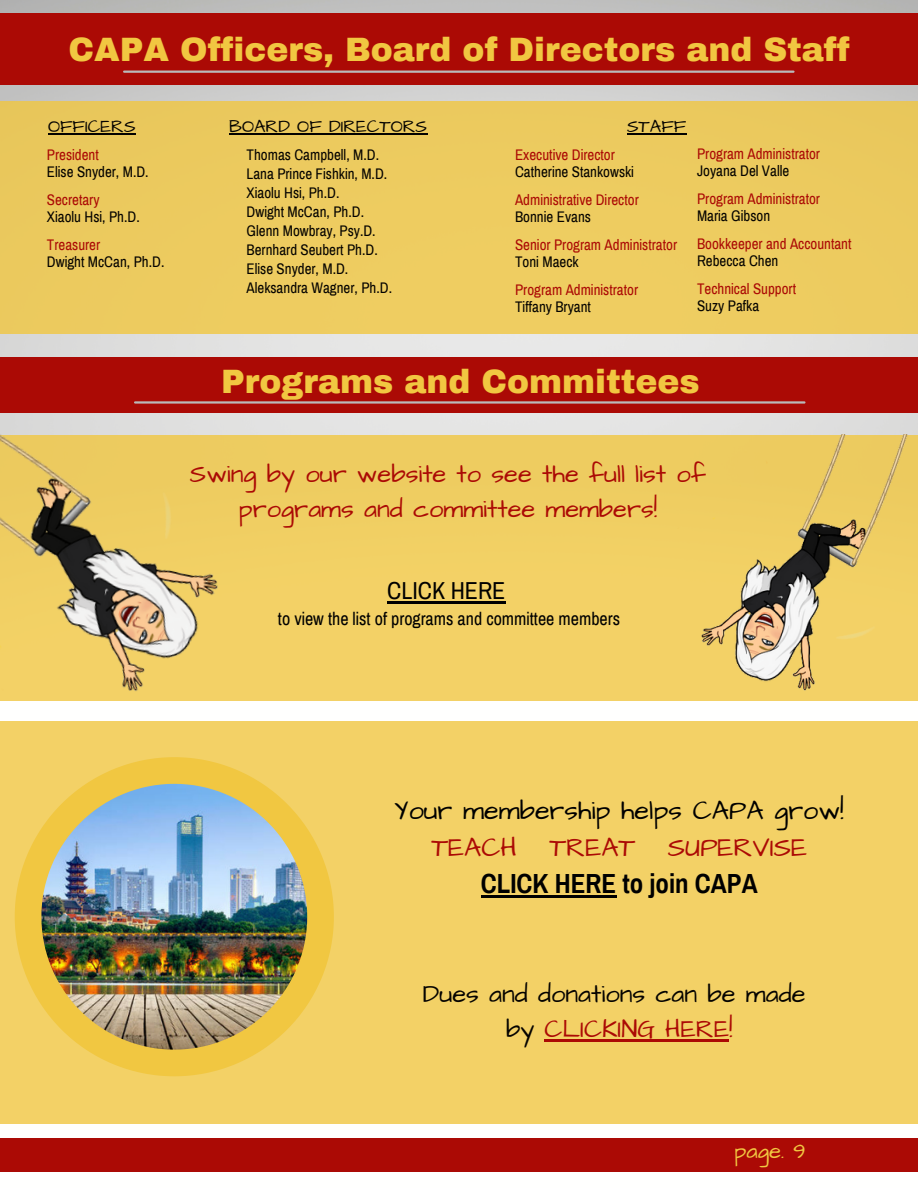
<style>
.page{position:relative;width:918px;height:1188px;background:#fff}
.page>*{position:absolute;margin:0;border:0;box-sizing:border-box;transform-origin:0 0}
.t1{font:900 33px "Archivo";color:#f1c741}
.t2{font:27px "Architects Daughter";color:#000}
.t3{font:27px "Architects Daughter";color:#ab0a05}
.t4{font:700 27px "Archivo Narrow";color:#000}
.t5{font:25.5px/34.8px "Architects Daughter";color:#ab0a05;text-align:center}
.t6{font:25.5px/34.8px "Architects Daughter";color:#050300;text-align:center}
.t7{font:24px "Archivo Narrow";color:#000}
.t8{font:22.2px "Architects Daughter";color:#f1c741}
.t9{font:18px "Archivo Narrow";color:#000}
.t10{font:18px "Architects Daughter";color:#050300}
.t11{font:15px/19.2px "Archivo Narrow";color:#050300}
.t12{font:15px "Archivo Narrow";color:#ab0a05}
.s1{color:#ab0a05}
</style>
<div class="page">
<img style="left:0;top:0;width:918px;height:701px">
<div style="left:0;top:1138px;width:918px;height:34px;background:#ab0a05"></div>
<div style="left:0;top:13px;width:918px;height:72px;background:#ab0a05"></div>
<hr style="left:124px;top:71px;width:670px;height:2px;background:#bababa">
<div style="left:0;top:102px;width:918px;height:232px;background:#edcb5f"></div>
<div style="left:0;top:357px;width:918px;height:55px;background:#ab0a05"></div>
<hr style="left:135px;top:401px;width:669px;height:3px;background:#bababa">
<div style="left:0;top:435px;width:918px;height:265px;background:#f3d165"></div>
<img style="left:640px;top:435px;width:278px;height:266px">
<div style="left:0;top:721px;width:918px;height:403px;background:#f3d166"></div>
<img style="left:0;top:412px;width:271px;height:289px">
<hr style="left:627px;top:133px;width:59px;height:2px;background:#050300">
<hr style="left:48px;top:133px;width:88px;height:2px;background:#050300">
<hr style="left:229px;top:133px;width:198px;height:2px;background:#050300">
<hr style="left:387px;top:601px;width:118px;height:2px;background:#000">
<svg style="left:15px;top:757px;width:319px;height:319px"></svg>
<img style="left:41px;top:784px;width:266px;height:265px">
<hr style="left:481px;top:896px;width:135px;height:2px;background:#000">
<hr style="left:545px;top:1040px;width:184px;height:2px;background:#ab0a05">
<h1 class="t1" style="left:68px;top:32px;width:783px">CAPA Officers, Board of Directors and Staff</h1>
<p class="t10" style="left:48px;top:115px;width:89px">OFFICERS</p>
<p class="t10" style="left:229px;top:115px;width:199px">BOARD OF DIRECTORS</p>
<p class="t10" style="left:627px;top:115px;width:61px">STAFF</p>
<p class="t12" style="left:47px;top:146px;width:53px">President</p>
<p class="t11" style="left:47px;top:162px;width:103px">Elise Snyder, M.D.</p>
<p class="t12" style="left:47px;top:191px;width:54px">Secretary</p>
<p class="t11" style="left:47px;top:207px;width:94px">Xiaolu Hsi, Ph.D.</p>
<p class="t12" style="left:47px;top:236px;width:55px">Treasurer</p>
<p class="t11" style="left:47px;top:252px;width:119px">Dwight McCan, Ph.D.</p>
<p class="t11" style="left:247px;top:145px;width:147px">Thomas Campbell, M.D.<br>Lana Prince Fishkin, M.D.<br>Xiaolu Hsi, Ph.D.<br>Dwight McCan, Ph.D.<br>Glenn Mowbray, Psy.D.<br>Bernhard Seubert Ph.D.<br>Elise Snyder, M.D.<br>Aleksandra Wagner, Ph.D.</p>
<p class="t12" style="left:515px;top:146px;width:101px">Executive Director</p>
<p class="t11" style="left:515px;top:162px;width:120px">Catherine Stankowski</p>
<p class="t12" style="left:515px;top:191px;width:125px">Administrative Director</p>
<p class="t11" style="left:515px;top:207px;width:77px">Bonnie Evans</p>
<p class="t12" style="left:515px;top:236px;width:163px">Senior Program Administrator</p>
<p class="t11" style="left:515px;top:252px;width:65px">Toni Maeck</p>
<p class="t12" style="left:515px;top:281px;width:125px">Program Administrator</p>
<p class="t11" style="left:515px;top:297px;width:77px">Tiffany Bryant</p>
<p class="t12" style="left:697px;top:145px;width:124px">Program Administrator</p>
<p class="t11" style="left:697px;top:161px;width:94px">Joyana Del Valle</p>
<p class="t12" style="left:697px;top:190px;width:124px">Program Administrator</p>
<p class="t11" style="left:697px;top:206px;width:75px">Maria Gibson</p>
<p class="t12" style="left:697px;top:235px;width:156px">Bookkeeper and Accountant</p>
<p class="t11" style="left:697px;top:251px;width:83px">Rebecca Chen</p>
<p class="t12" style="left:697px;top:280px;width:101px">Technical Support</p>
<p class="t11" style="left:697px;top:296px;width:64px">Suzy Pafka</p>
<h1 class="t1" style="left:221px;top:364px;width:480px">Programs and Committees</h1>
<h3 class="t5" style="left:190px;top:457px;width:517px">Swing by our website to see the full list of programs and committee members!</h3>
<h3 class="t7" style="left:387px;top:578px;width:120px">CLICK HERE</h3>
<p class="t9" style="left:278px;top:609px;width:344px">to view the list of programs and committee members</p>
<h2 class="t2" style="left:394px;top:792px;width:451px">Your membership helps CAPA grow!</h2>
<h2 class="t3" style="left:431px;top:830px;width:377px">TEACH TREAT SUPERVISE</h2>
<h2 class="t4" style="left:481px;top:870px;width:278px">CLICK HERE to join CAPA</h2>
<h3 class="t6" style="left:423px;top:978px;width:384px">Dues and donations can be made by <span class="s1">CLICKING HERE!</span></h3>
<h3 class="t8" style="left:734px;top:1136px;width:73px">page. 9</h3>
</div>
